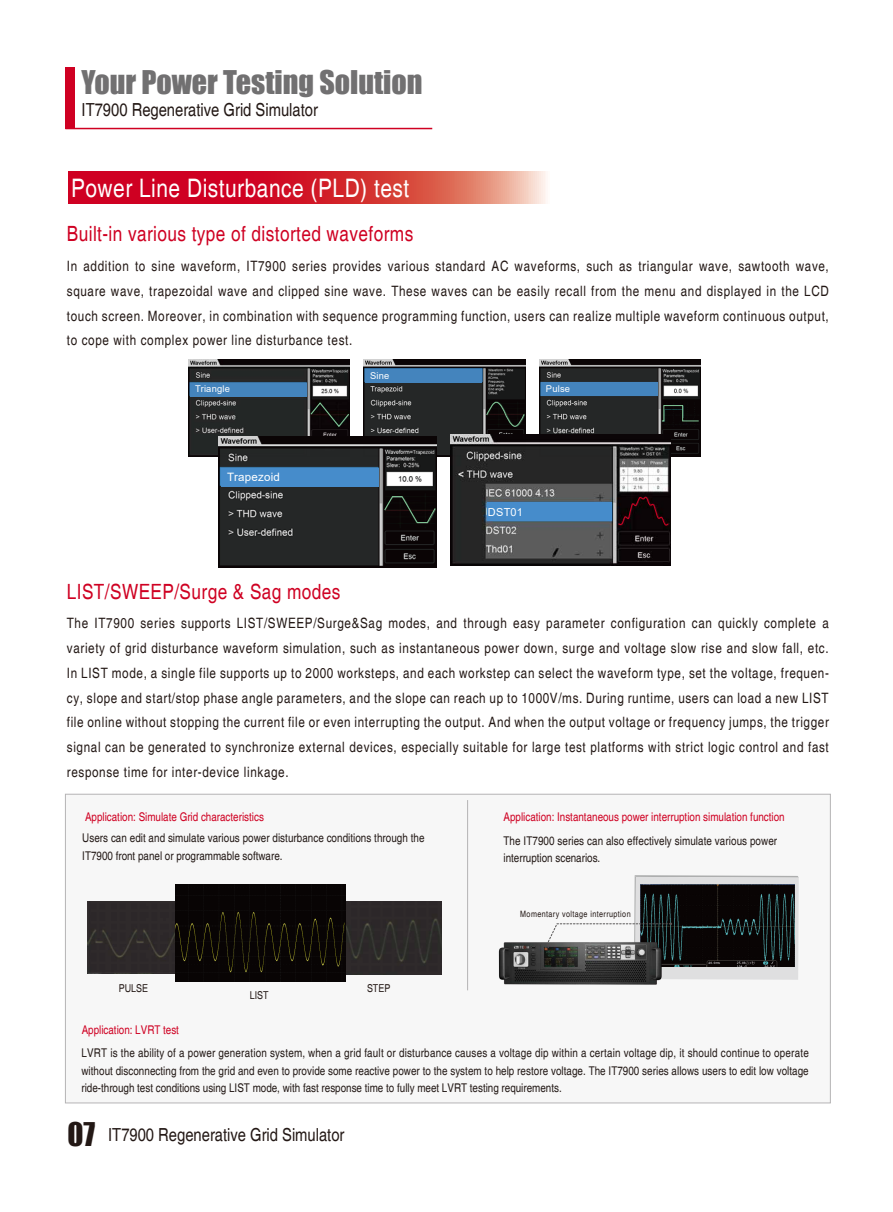
<style>
.page{position:relative;width:893px;height:1212px;background:#fff}
.page>*{position:absolute;margin:0;border:0;box-sizing:border-box;transform-origin:0 0}
.t1{font:30px "Impact";color:#717071}
.t2{font:condensed 25.5px "Helvetica";letter-spacing:.02em;color:#fff}
.t3{font:condensed 21px "Helvetica";letter-spacing:.02em;color:#cf0022}
.t4{font:condensed 18px "Helvetica";color:#231815}
.t5{font:condensed 14.25px/24.8px "Helvetica";letter-spacing:.045em;color:#231815;text-align:justify}
.t6{font:condensed 12px/17.4px "Helvetica";color:#221815}
.t7{font:condensed 12px/23.5px "Helvetica";color:#cf0022}
.t8{font:11.55px "Arial";letter-spacing:.02em;color:#fff}
.t9{font:10.95px "Arial";letter-spacing:.02em;color:#fff}
.t10{font:condensed 10.8px "Helvetica";color:#231815}
.t11{font:9.3px "Arial";letter-spacing:.02em;color:#fff}
.t12{font:condensed 8.7px "Helvetica";letter-spacing:.045em;color:#231815}
.s1{color:#cf0022}
.s2{color:#221815}
.s3{font-family:"Impact";font-stretch:normal;font-size:30px}
</style>
<div class="page">
<div style="left:65px;top:67px;width:10px;height:62px;background:#cf0022"></div>
<hr style="left:65px;top:128px;width:367px;height:1px;background:#cf0022">
<img style="left:189px;top:359px;width:160px;height:98px">
<svg style="left:310px;top:402px;width:39px;height:25px"></svg>
<div style="left:190px;top:383px;width:117px;height:14px;background:#4484bd"></div>
<img style="left:364px;top:360px;width:161px;height:96px">
<div style="left:365px;top:369px;width:117px;height:14px;background:#4484bd"></div>
<svg style="left:486px;top:400px;width:38px;height:27px"></svg>
<img style="left:539px;top:360px;width:161px;height:96px">
<div style="left:541px;top:382px;width:116px;height:14px;background:#4484bd"></div>
<img style="left:661px;top:402px;width:39px;height:3px">
<img style="left:678px;top:421px;width:21px;height:3px">
<svg style="left:661px;top:405px;width:38px;height:16px"></svg>
<img style="left:451px;top:434px;width:219px;height:132px">
<img style="left:218px;top:436px;width:218px;height:131px">
<div style="left:220px;top:468px;width:158px;height:19px;background:#468ccb"></div>
<div style="left:487px;top:502px;width:124px;height:19px;background:#468ccb"></div>
<svg style="left:384px;top:496px;width:51px;height:27px"></svg>
<svg style="left:618px;top:495px;width:51px;height:32px;background:#180407"></svg>
<svg style="left:68px;top:172px;width:478px;height:31px;background:#d6333e"></svg>
<div style="left:65px;top:794px;width:765px;height:309px;background:#f7f7f7;border:1px solid #b5b4b5"></div>
<svg style="left:634px;top:875px;width:165px;height:105px;background:#424445"></svg>
<img style="left:498px;top:906px;width:174px;height:79px">
<div style="left:88px;top:901px;width:87px;height:73px;background:#2e292a"></div>
<img style="left:345px;top:902px;width:96px;height:73px">
<img style="left:175px;top:884px;width:170px;height:98px">
<hr style="left:467px;top:800px;width:1px;height:190px;background:#b5b4b5">
<p class="t1" style="left:82px;top:59px;width:342px">Your Power Testing Solution</p>
<p class="t4" style="left:82px;top:99px;width:238px">IT7900 Regenerative Grid Simulator</p>
<p class="t2" style="left:71px;top:173px;width:340px">Power Line Disturbance (PLD) test</p>
<p class="t3" style="left:67px;top:222px;width:348px">Built-in various type of distorted waveforms</p>
<p class="t5" style="left:67px;top:254px;width:763px">In addition to sine waveform, IT7900 series provides various standard AC waveforms, such as triangular wave, sawtooth wave, square wave, trapezoidal wave and clipped sine wave. These waves can be easily recall from the menu and displayed in the LCD touch screen. Moreover, in combination with sequence programming function, users can realize multiple waveform continuous output, to cope with complex power line disturbance test.</p>
<p class="t11" style="left:195px;top:382px;width:36px">Triangle</p>
<p class="t8" style="left:227px;top:469px;width:54px">Trapezoid</p>
<p class="t11" style="left:370px;top:369px;width:21px">Sine</p>
<p class="t3" style="left:67px;top:579px;width:275px">LIST/SWEEP/Surge &amp; Sag modes</p>
<p class="t11" style="left:546px;top:383px;width:26px">Pulse</p>
<p class="t9" style="left:488px;top:504px;width:37px">DST01</p>
<p class="t5" style="left:67px;top:611px;width:763px">The IT7900 series supports LIST/SWEEP/Surge&amp;Sag modes, and through easy parameter configuration can quickly complete a variety of grid disturbance waveform simulation, such as instantaneous power down, surge and voltage slow rise and slow fall, etc.<br>In LIST mode, a single file supports up to 2000 worksteps, and each workstep can select the waveform type, set the voltage, frequen&shy;cy, slope and start/stop phase angle parameters, and the slope can reach up to 1000V/ms. During runtime, users can load a new LIST file online without stopping the current file or even interrupting the output. And when the output voltage or frequency jumps, the trigger signal can be generated to synchronize external devices, especially suitable for large test platforms with strict logic control and fast response time for inter-device linkage.</p>
<p class="t6" style="left:82px;top:806px;width:344px;line-height:21px"><span class="s1">Application: Simulate Grid characteristics<br></span>Users can edit and simulate various power disturbance conditions through the</p>
<p class="t6" style="left:82px;top:847px;width:202px">IT7900 front panel or programmable software.</p>
<p class="t10" style="left:119px;top:982px;width:31px">PULSE</p>
<p class="t10" style="left:367px;top:982px;width:25px">STEP</p>
<p class="t10" style="left:250px;top:989px;width:20px">LIST</p>
<p class="t7" style="left:82px;top:1018px;width:99px">Application: LVRT test</p>
<p class="t7" style="left:503px;top:805px;width:283px">Application: Instantaneous power interruption simulation function<br><span class="s2">The IT7900 series can also effectively simulate various power</span></p>
<p class="t6" style="left:503px;top:849px;width:98px">interruption scenarios.</p>
<p class="t12" style="left:520px;top:909px;width:112px">Momentary voltage interruption</p>
<p class="t6" style="left:81px;top:1044px;width:729px;text-align:justify">LVRT is the ability of a power generation system, when a grid fault or disturbance causes a voltage dip within a certain voltage dip, it should continue to operate without disconnecting from the grid and even to provide some reactive power to the system to help restore voltage. The IT7900 series allows users to edit low voltage ride-through test conditions using LIST mode, with fast response time to fully meet LVRT testing requirements.</p>
<p class="t4" style="left:67px;top:1124px;width:279px"><span class="s3">07</span> IT7900 Regenerative Grid Simulator</p>
</div>
